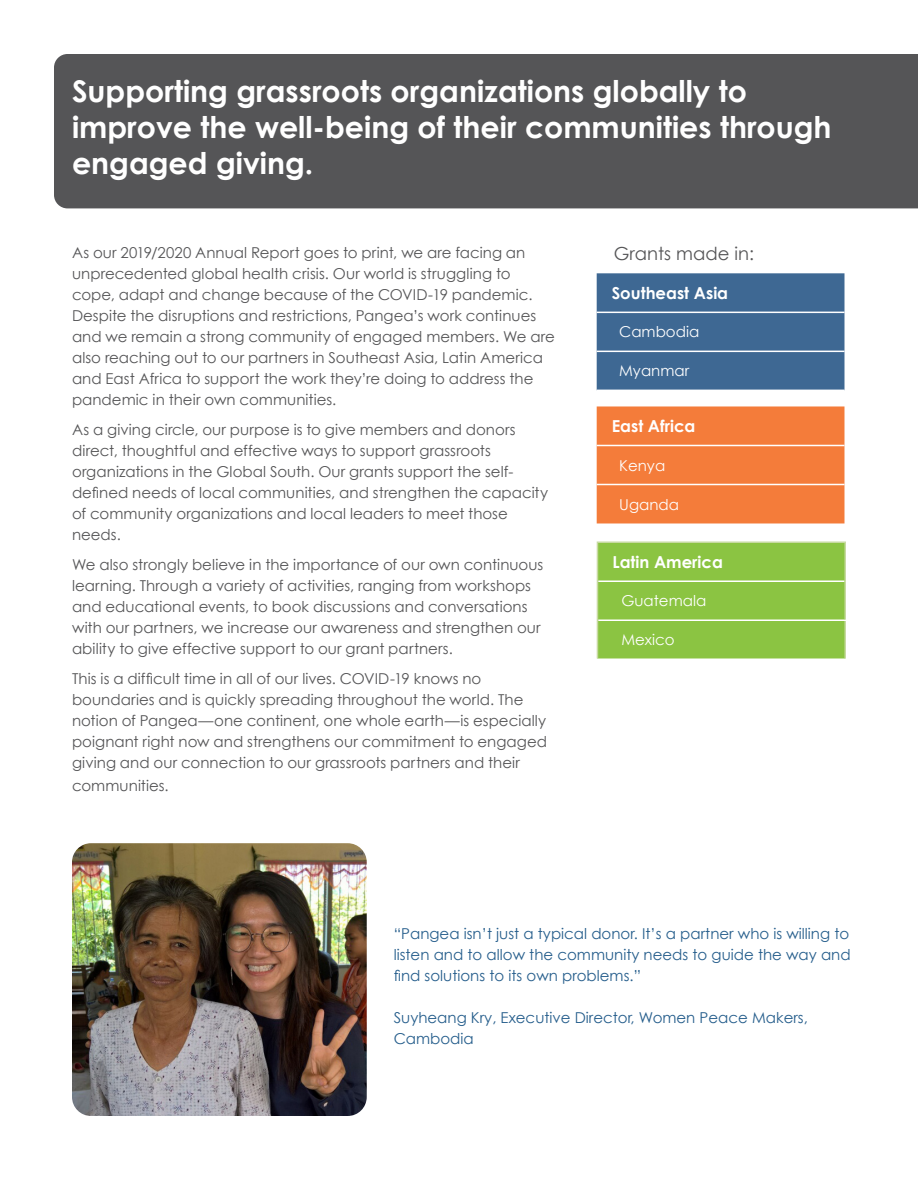
<style>
.page{position:relative;width:918px;height:1188px;background:#fff}
.page>*{position:absolute;margin:0;border:0;box-sizing:border-box;transform-origin:0 0}
.t1{font:700 30px/36px "Century Gothic";color:#fff}
.t2{font:18px "Century Gothic";color:#555557}
.t3{font:700 16.5px "Century Gothic";color:#fff}
.t4{font:15px/21px "Century Gothic";color:#555557}
.t5{font:15px/21px "Century Gothic";color:#265e8c;text-align:justify}
.t6{font:15px "Century Gothic";color:#fff}
</style>
<div class="page">
<div style="left:54px;top:54px;width:864px;height:154px;background:#555557"></div>
<div style="left:597px;top:273px;width:247px;height:117px;background:#3e6893"></div>
<hr style="left:597px;top:312px;width:247px;height:1px;background:#fff">
<hr style="left:597px;top:351px;width:247px;height:1px;background:#fff">
<div style="left:597px;top:406px;width:247px;height:117px;background:#f47c3a"></div>
<hr style="left:597px;top:445px;width:247px;height:1px;background:#fff">
<hr style="left:597px;top:484px;width:247px;height:1px;background:#fff">
<div style="left:598px;top:543px;width:246px;height:115px;background:#8bc442"></div>
<hr style="left:598px;top:580px;width:246px;height:2px;background:#fff">
<hr style="left:598px;top:620px;width:248px;height:1px;background:#fff">
<hr style="left:597px;top:542px;width:249px;height:1px;background:#c7daa1">
<hr style="left:597px;top:543px;width:1px;height:38px;background:#c7daa1">
<hr style="left:844px;top:543px;width:2px;height:38px;background:#c7daa1">
<hr style="left:597px;top:581px;width:1px;height:39px;background:#c7daa1">
<hr style="left:844px;top:581px;width:2px;height:39px;background:#c7daa1">
<hr style="left:597px;top:620px;width:1px;height:38px;background:#c7daa1">
<hr style="left:844px;top:621px;width:2px;height:37px;background:#c7daa1">
<img style="left:72px;top:843px;width:295px;height:273px">
<p class="t1" style="left:72px;top:73px;width:761px">Supporting grassroots organizations globally to improve the well-being of their communities through engaged giving.</p>
<p class="t4" style="left:72px;top:242px;width:484px">As our 2019/2020 Annual Report goes to print, we are facing an unprecedented global health crisis. Our world is struggling to cope, adapt and change because of the COVID-19 pandemic.<br>Despite the disruptions and restrictions, Pangea’s work continues and we remain a strong community of engaged members. We are also reaching out to our partners in Southeast Asia, Latin America and East Africa to support the work they’re doing to address the pandemic in their own communities.</p>
<p class="t4" style="left:72px;top:419px;width:478px">As a giving circle, our purpose is to give members and donors direct, thoughtful and effective ways to support grassroots organizations in the Global South. Our grants support the self&shy;defined needs of local communities, and strengthen the capacity of community organizations and local leaders to meet those needs.</p>
<p class="t4" style="left:72px;top:554px;width:473px">We also strongly believe in the importance of our own continuous learning. Through a variety of activities, ranging from workshops and educational events, to book discussions and conversations with our partners, we increase our awareness and strengthen our ability to give effective support to our grant partners.</p>
<p class="t4" style="left:72px;top:668px;width:477px">This is a difficult time in all of our lives. COVID-19 knows no boundaries and is quickly spreading throughout the world. The notion of Pangea—one continent, one whole earth—is especially poignant right now and strengthens our commitment to engaged giving and our connection to our grassroots partners and their</p>
<p class="t4" style="left:72px;top:775px;width:98px">communities.</p>
<p class="t2" style="left:614px;top:243px;width:142px">Grants made in:</p>
<p class="t3" style="left:612px;top:283px;width:118px">Southeast Asia</p>
<p class="t6" style="left:619px;top:323px;width:82px">Cambodia</p>
<p class="t6" style="left:619px;top:362px;width:72px">Myanmar</p>
<p class="t3" style="left:612px;top:416px;width:85px">East Africa</p>
<p class="t6" style="left:619px;top:456px;width:48px">Kenya</p>
<p class="t6" style="left:619px;top:495px;width:61px">Uganda</p>
<p class="t3" style="left:612px;top:552px;width:112px">Latin America</p>
<p class="t6" style="left:621px;top:592px;width:86px">Guatemala</p>
<p class="t6" style="left:621px;top:631px;width:55px">Mexico</p>
<p class="t5" style="left:394px;top:923px;width:458px">“Pangea isn’t just a typical donor. It’s a partner who is willing to listen and to allow the community needs to guide the way and find solutions to its own problems.”</p>
<p class="t5" style="left:394px;top:1007px;width:416px">Suyheang Kry, Executive Director, Women Peace Makers,<br>Cambodia</p>
</div>
